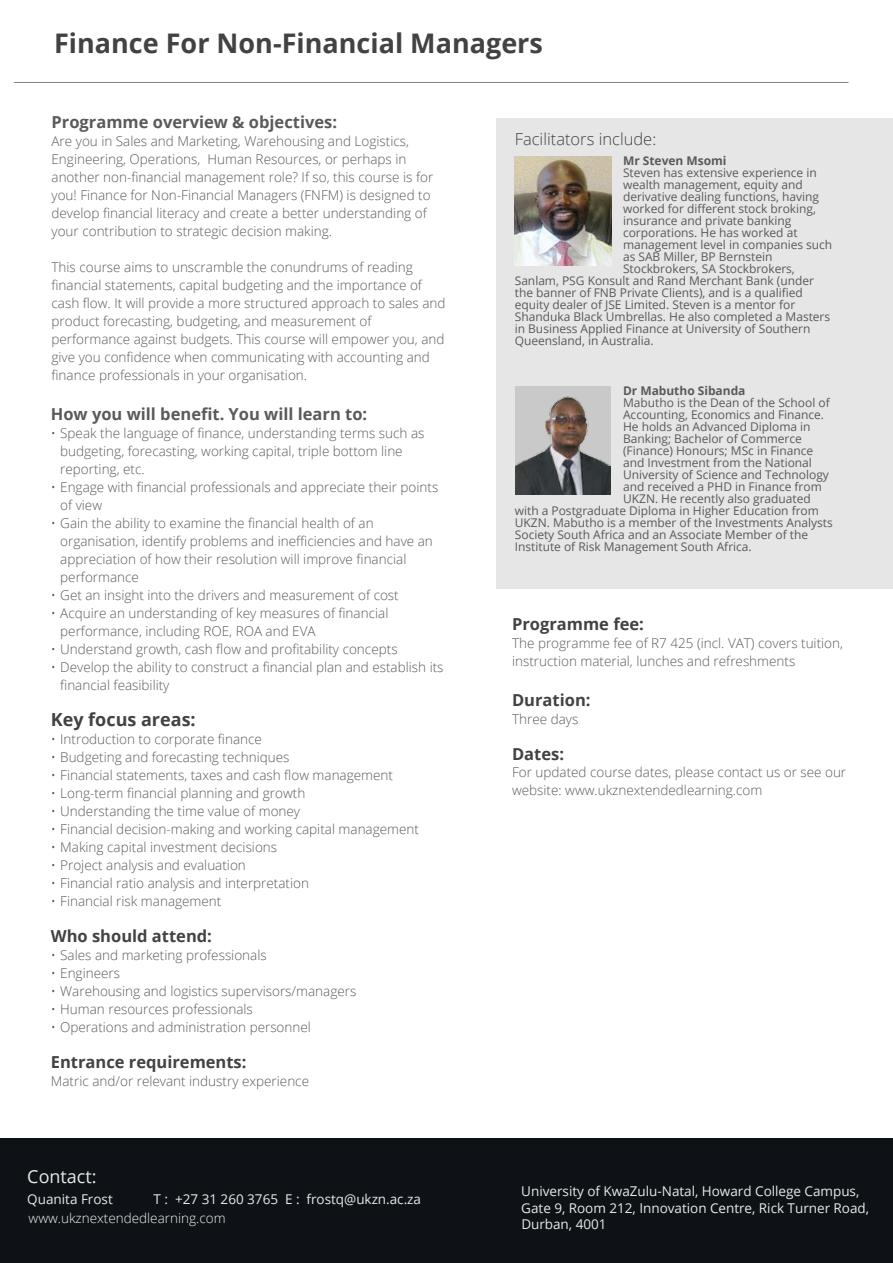
<style>
.page{position:relative;width:893px;height:1263px;background:#fff}
.page>*{position:absolute;margin:0;border:0;box-sizing:border-box;transform-origin:0 0}
.t1{font:700 27px "Open Sans";color:#424143}
.t2{font:700 18px "Open Sans";color:#424143}
.t3{font:18px "Open Sans";color:#e7e8e9}
.t4{font:700 16.5px "Open Sans";color:#595a5c}
.t5{font:700 16.5px "Open Sans";color:#424143}
.t6{font:300 16.5px "Open Sans";color:#424143}
.t7{font:700 16.5px "Open Sans";color:#424243}
.t8{font:300 13.5px/18px "Open Sans";color:#595a5c}
.t9{font:13.5px/16.5px "Open Sans";color:#e7e8e9}
.t10{font:300 13.5px/18px "Open Sans";color:#5b5b5d}
.t11{font:300 13.5px "Open Sans";color:#f2f2f3}
.t12{font:12px "Open Sans";letter-spacing:-.005em;color:#595a5c}
.t13{font:700 12px "Open Sans";color:#595a5c}
</style>
<div class="page">
<div style="left:497px;top:118px;width:396px;height:470px;background:#e6e6e6"></div>
<img style="left:515px;top:157px;width:96px;height:109px">
<div style="left:0;top:1138px;width:893px;height:125px;background:#0e1216"></div>
<hr style="left:14px;top:82px;width:834px;height:1px;background:#818386">
<div style="left:515px;top:386px;width:96px;height:109px;background:#c9c9c9"></div>
<img style="left:515px;top:396px;width:96px;height:99px">
<h1 class="t1" style="left:54px;top:24px;width:490px">Finance For Non-Financial Managers</h1>
<p class="t4" style="left:52px;top:111px;width:287px">Programme overview &amp; objectives:</p>
<p class="t8" style="left:52px;top:132px;width:383px">Are you in Sales and Marketing, Warehousing and Logistics, Engineering, Operations, Human Resources, or perhaps in another non-financial management role? If so, this course is for you! Finance for Non-Financial Managers (FNFM) is designed to develop financial literacy and create a better understanding of your contribution to strategic decision making.</p>
<p class="t8" style="left:52px;top:258px;width:396px">This course aims to unscramble the conundrums of reading financial statements, capital budgeting and the importance of cash flow. It will provide a more structured approach to sales and product forecasting, budgeting, and measurement of performance against budgets. This course will empower you, and give you confidence when communicating with accounting and finance professionals in your organisation.</p>
<p class="t4" style="left:51px;top:402px;width:318px">How you will benefit. You will learn to:</p>
<p class="t8" style="left:60px;top:424px;width:366px;text-indent:-9px">• Speak the language of finance, understanding terms such as budgeting, forecasting, working capital, triple bottom line reporting, etc.</p>
<p class="t8" style="left:60px;top:478px;width:380px;text-indent:-9px">• Engage with financial professionals and appreciate their points of view</p>
<p class="t8" style="left:60px;top:514px;width:374px;text-indent:-9px">• Gain the ability to examine the financial health of an organisation, identify problems and inefficiencies and have an appreciation of how their resolution will improve financial performance</p>
<p class="t8" style="left:51px;top:586px;width:349px">• Get an insight into the drivers and measurement of cost</p>
<p class="t8" style="left:60px;top:604px;width:330px;text-indent:-9px">• Acquire an understanding of key measures of financial performance, including ROE, ROA and EVA</p>
<p class="t8" style="left:51px;top:640px;width:348px">• Understand growth, cash flow and profitability concepts</p>
<p class="t8" style="left:60px;top:658px;width:385px;text-indent:-9px">• Develop the ability to construct a financial plan and establish its financial feasibility</p>
<h2 class="t2" style="left:51px;top:707px;width:146px">Key focus areas:</h2>
<p class="t8" style="left:51px;top:730px;width:213px">• Introduction to corporate finance</p>
<p class="t8" style="left:51px;top:748px;width:240px">• Budgeting and forecasting techniques</p>
<p class="t8" style="left:51px;top:766px;width:344px">• Financial statements, taxes and cash flow management</p>
<p class="t8" style="left:51px;top:784px;width:256px">• Long-term financial planning and growth</p>
<p class="t8" style="left:51px;top:802px;width:251px">• Understanding the time value of money</p>
<p class="t8" style="left:51px;top:820px;width:370px">• Financial decision-making and working capital management</p>
<p class="t8" style="left:51px;top:838px;width:228px">• Making capital investment decisions</p>
<p class="t8" style="left:51px;top:856px;width:197px">• Project analysis and evaluation</p>
<p class="t8" style="left:51px;top:874px;width:260px">• Financial ratio analysis and interpretation</p>
<p class="t8" style="left:51px;top:892px;width:172px">• Financial risk management</p>
<p class="t5" style="left:51px;top:924px;width:163px">Who should attend:</p>
<p class="t8" style="left:51px;top:946px;width:217px">• Sales and marketing professionals</p>
<p class="t8" style="left:51px;top:964px;width:71px">• Engineers</p>
<p class="t8" style="left:51px;top:982px;width:307px">• Warehousing and logistics supervisors/managers</p>
<p class="t8" style="left:51px;top:1000px;width:204px">• Human resources professionals</p>
<p class="t8" style="left:51px;top:1018px;width:262px">• Operations and administration personnel</p>
<p class="t5" style="left:51px;top:1050px;width:197px">Entrance requirements:</p>
<p class="t8" style="left:51px;top:1072px;width:260px">Matric and/or relevant industry experience</p>
<p class="t6" style="left:515px;top:128px;width:143px">Facilitators include:</p>
<p class="t13" style="left:623px;top:152px;width:105px">Mr Steven Msomi</p>
<p class="t12" style="left:623px;top:164px;width:195px">Steven has extensive experience in</p>
<p class="t12" style="left:623px;top:176px;width:181px">wealth management, equity and</p>
<p class="t12" style="left:623px;top:188px;width:197px">derivative dealing functions, having</p>
<p class="t12" style="left:623px;top:200px;width:194px">worked for different stock broking,</p>
<p class="t12" style="left:623px;top:212px;width:170px">insurance and private banking</p>
<p class="t12" style="left:623px;top:224px;width:176px">corporations. He has worked at</p>
<p class="t12" style="left:623px;top:236px;width:211px">management level in companies such</p>
<p class="t12" style="left:623px;top:248px;width:151px">as SAB Miller, BP Bernstein</p>
<p class="t12" style="left:623px;top:260px;width:173px">Stockbrokers, SA Stockbrokers,</p>
<p class="t12" style="left:515px;top:272px;width:301px">Sanlam, PSG Konsult and Rand Merchant Bank (under</p>
<p class="t12" style="left:515px;top:284px;width:290px">the banner of FNB Private Clients), and is a qualified</p>
<p class="t12" style="left:515px;top:296px;width:282px">equity dealer of JSE Limited. Steven is a mentor for</p>
<p class="t12" style="left:515px;top:308px;width:317px">Shanduka Black Umbrellas. He also completed a Masters</p>
<p class="t12" style="left:515px;top:320px;width:297px">in Business Applied Finance at University of Southern</p>
<p class="t12" style="left:515px;top:332px;width:140px">Queensland, in Australia.</p>
<p class="t13" style="left:623px;top:382px;width:124px">Dr Mabutho Sibanda</p>
<p class="t12" style="left:623px;top:394px;width:208px">Mabutho is the Dean of the School of</p>
<p class="t12" style="left:623px;top:406px;width:203px">Accounting, Economics and Finance.</p>
<p class="t12" style="left:623px;top:418px;width:189px">He holds an Advanced Diploma in</p>
<p class="t12" style="left:623px;top:430px;width:180px">Banking; Bachelor of Commerce</p>
<p class="t12" style="left:623px;top:442px;width:192px">(Finance) Honours; MSc in Finance</p>
<p class="t12" style="left:623px;top:454px;width:190px">and Investment from the National</p>
<p class="t12" style="left:623px;top:466px;width:207px">University of Science and Technology</p>
<p class="t12" style="left:623px;top:478px;width:200px">and received a PHD in Finance from</p>
<p class="t12" style="left:623px;top:490px;width:189px">UKZN. He recently also graduated</p>
<p class="t12" style="left:515px;top:502px;width:306px">with a Postgraduate Diploma in Higher Education from</p>
<p class="t12" style="left:515px;top:514px;width:319px">UKZN. Mabutho is a member of the Investments Analysts</p>
<p class="t12" style="left:515px;top:526px;width:295px">Society South Africa and an Associate Member of the</p>
<p class="t12" style="left:515px;top:538px;width:238px">Institute of Risk Management South Africa.</p>
<p class="t5" style="left:512px;top:612px;width:133px">Programme fee:</p>
<p class="t8" style="left:512px;top:633px;width:332px">The programme fee of R7 425 (incl. VAT) covers tuition, instruction material, lunches and refreshments</p>
<p class="t5" style="left:512px;top:689px;width:80px">Duration:</p>
<p class="t8" style="left:512px;top:710px;width:68px">Three days</p>
<p class="t7" style="left:512px;top:743px;width:53px">Dates:</p>
<p class="t10" style="left:512px;top:762px;width:336px">For updated course dates, please contact us or see our website: www.ukznextendedlearning.com</p>
<h2 class="t3" style="left:27px;top:1164px;width:71px">Contact:</h2>
<p class="t9" style="left:27px;top:1190px;width:87px">Quanita Frost</p>
<p class="t9" style="left:154px;top:1190px;width:269px">T : +27 31 260 3765 E : frostq@ukzn.ac.za</p>
<p class="t9" style="left:521px;top:1183px;width:349px">University of KwaZulu-Natal, Howard College Campus,<br>Gate 9, Room 212, Innovation Centre, Rick Turner Road,<br>Durban, 4001</p>
<p class="t11" style="left:29px;top:1209px;width:199px">www.ukznextendedlearning.com</p>
</div>
